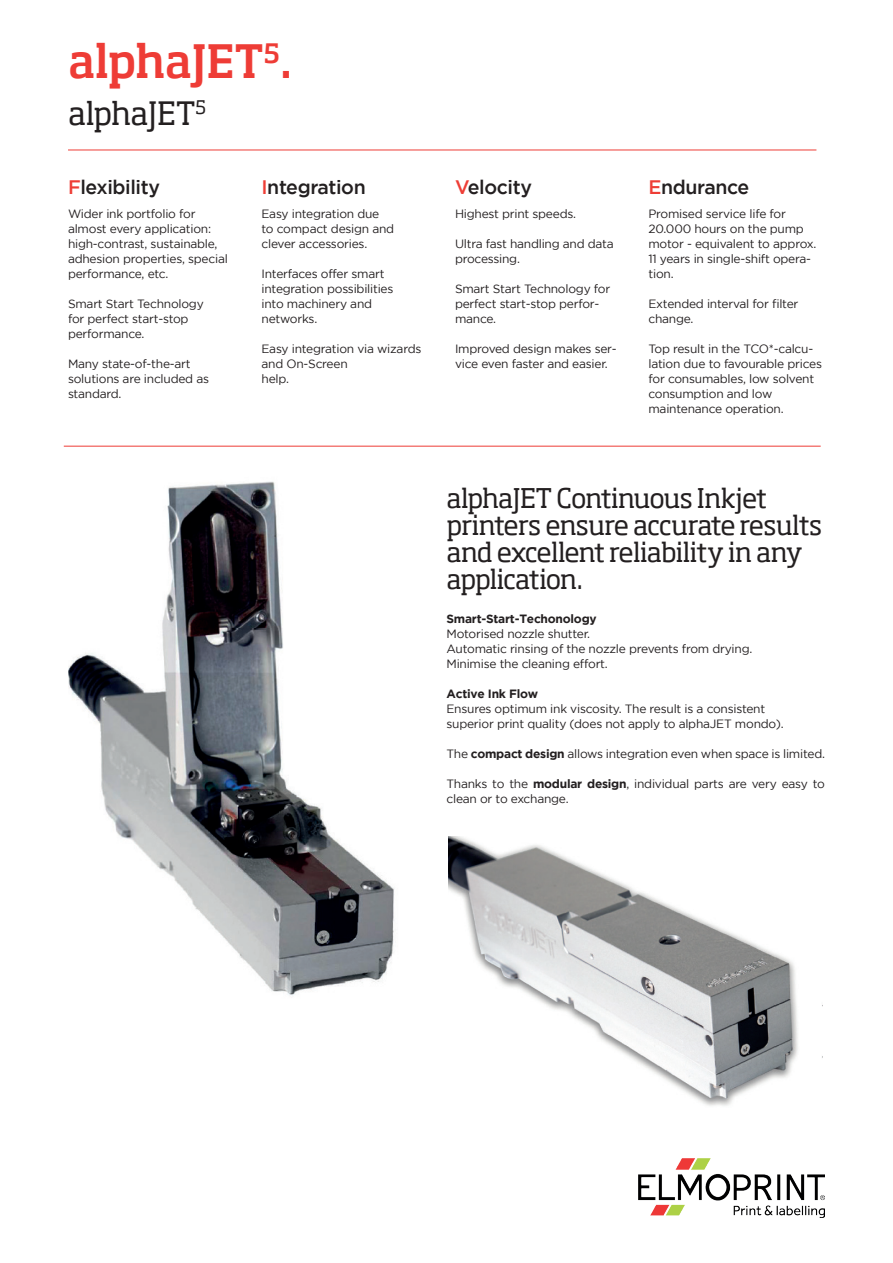
<style>
.page{position:relative;width:893px;height:1263px;background:#fff}
.page>*{position:absolute;margin:0;border:0;box-sizing:border-box;transform-origin:0 0}
.t1{font:500 45px "Soho W02";letter-spacing:-.01em;color:#ee3c36}
.t2{font:31.5px "Soho W02";letter-spacing:-.01em;color:#231f20}
.t3{font:26.55px/27px "Soho W02";letter-spacing:-.035em;color:#231f20}
.t4{font:500 19.5px "Gotham";letter-spacing:-.02em;color:#231f20}
.t5{font:12px/15px "Gotham";letter-spacing:-.02em;color:#231f20}
.t6{font:700 12px "Gotham";letter-spacing:-.02em;color:#231f20}
.s1{color:#ee3e36}
.s2{font-weight:700}
</style>
<div class="page">
<hr style="left:68px;top:150px;width:748px;height:1px;background:#ee3c36">
<img style="left:449px;top:836px;width:374px;height:270px">
<hr style="left:64px;top:446px;width:757px;height:1px;background:#ee3c36">
<img style="left:639px;top:1159px;width:186px;height:58px">
<img style="left:68px;top:481px;width:327px;height:515px">
<div style="left:40px;top:480px;width:116px;height:53px;background:#fff"></div>
<h1 class="t1" style="left:68px;top:32px;width:226px">alphaJET<sup>5</sup>.</h1>
<h2 class="t2" style="left:68px;top:93px;width:140px">alphaJET<sup>5</sup></h2>
<h3 class="t4" style="left:68px;top:176px;width:93px"><span class="s1">F</span>lexibility</h3>
<p class="t5" style="left:68px;top:206px;width:161px">Wider ink portfolio for almost every application: high-contrast, sustainable, adhesion properties, special performance, etc.</p>
<p class="t5" style="left:68px;top:296px;width:137px">Smart Start Technology for perfect start-stop performance.</p>
<p class="t5" style="left:68px;top:356px;width:142px">Many state-of-the-art solutions are included as standard.</p>
<h3 class="t4" style="left:261px;top:176px;width:106px"><span class="s1">I</span>ntegration</h3>
<p class="t5" style="left:261px;top:206px;width:134px">Easy integration due to compact design and clever accessories.</p>
<p class="t5" style="left:261px;top:266px;width:133px">Interfaces offer smart integration possibilities into machinery and networks.</p>
<p class="t5" style="left:261px;top:341px;width:161px">Easy integration via wizards and On-Screen<br>help.</p>
<h3 class="t4" style="left:455px;top:176px;width:79px"><span class="s1">V</span>elocity</h3>
<p class="t5" style="left:455px;top:206px;width:123px">Highest print speeds.</p>
<p class="t5" style="left:455px;top:236px;width:160px">Ultra fast handling and data processing.</p>
<p class="t5" style="left:455px;top:281px;width:157px">Smart Start Technology for perfect start-stop perfor&shy;mance.</p>
<p class="t5" style="left:455px;top:341px;width:163px">Improved design makes ser&shy;vice even faster and easier.</p>
<h3 class="t4" style="left:648px;top:176px;width:102px"><span class="s1">E</span>ndurance</h3>
<p class="t5" style="left:648px;top:206px;width:169px">Promised service life for<br>20.000 hours on the pump motor - equivalent to approx.<br>11 years in single-shift opera&shy;tion.</p>
<p class="t5" style="left:648px;top:296px;width:151px">Extended interval for filter change.</p>
<p class="t5" style="left:648px;top:341px;width:175px">Top result in the TCO*-calcu&shy;lation due to favourable prices for consumables, low solvent consumption and low maintenance operation.</p>
<h3 class="t3" style="left:446px;top:484px;width:377px">alphaJET Continuous Inkjet printers ensure accurate results and excellent reliability in any application.</h3>
<p class="t6" style="left:446px;top:612px;width:152px">Smart-Start-Techonology</p>
<p class="t5" style="left:446px;top:626px;width:307px">Motorised nozzle shutter.<br>Automatic rinsing of the nozzle prevents from drying.<br>Minimise the cleaning effort.</p>
<p class="t6" style="left:446px;top:687px;width:93px">Active Ink Flow</p>
<p class="t5" style="left:446px;top:701px;width:339px">Ensures optimum ink viscosity. The result is a consistent superior print quality (does not apply to alphaJET mondo).</p>
<p class="t5" style="left:446px;top:746px;width:380px">The <span class="s2">compact design</span> allows integration even when space is limited.</p>
<p class="t5" style="left:446px;top:776px;width:380px">Thanks to the <span class="s2">modular design</span>, individual parts are very easy to clean or to exchange.</p>
</div>
